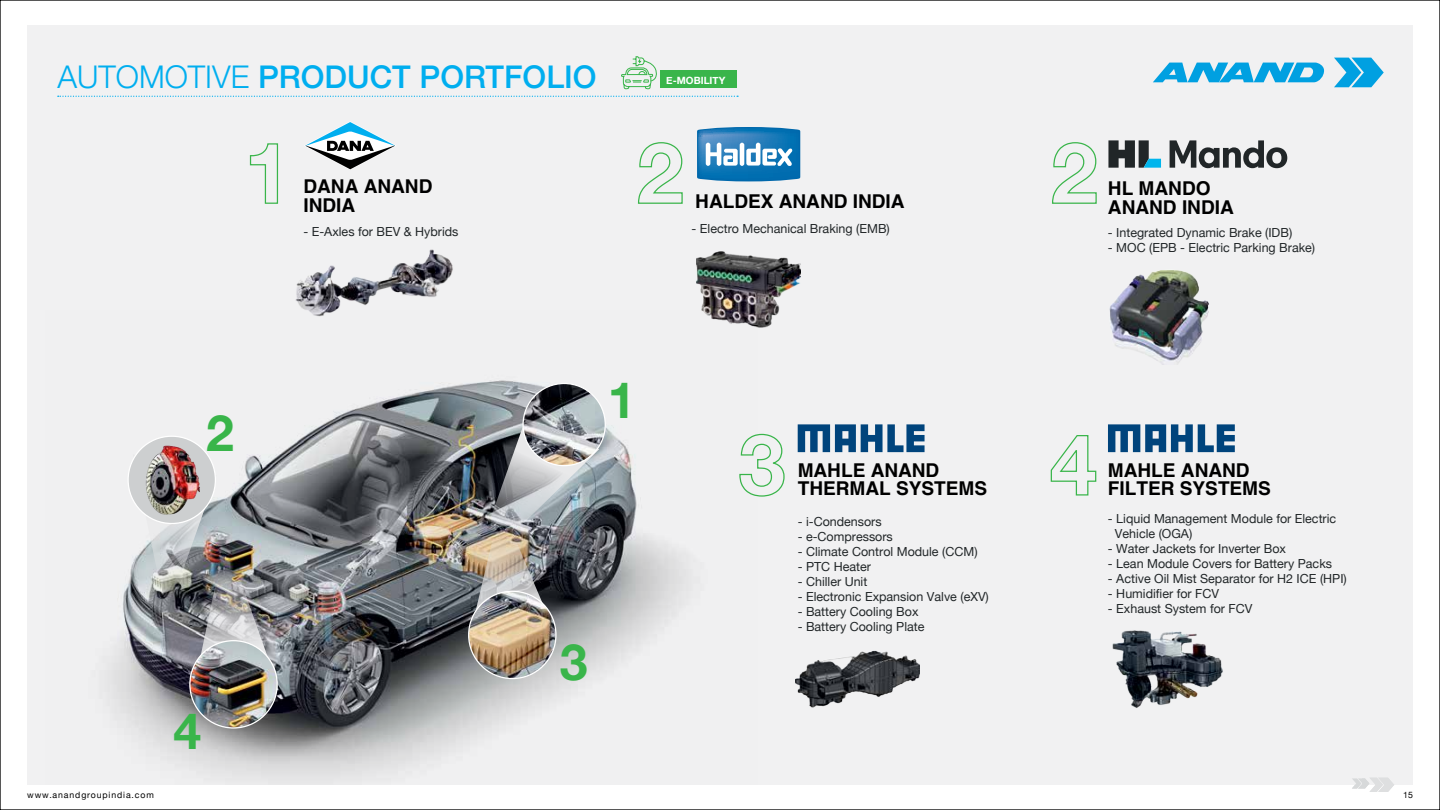
<style>
.page{position:relative;width:1440px;height:810px;background:#fff}
.page>*{position:absolute;margin:0;border:0;box-sizing:border-box;transform-origin:0 0}
.t1{font:700 50px "Helvetica Neue";color:#39b54a}
.t2{font:500 31.25px "Helvetica Neue";color:#00aeef}
.t3{font:700 19px/19px "Helvetica";color:#000}
.t4{font:12.5px/15px "Helvetica Neue";color:#212628}
.t5{font:700 10px "Helvetica Neue";color:#fff}
.t6{font:8.75px "Helvetica Neue";letter-spacing:.1em;color:#000}
.s1{font-weight:300}
</style>
<div class="page">
<div style="left:27px;top:25px;width:1386px;height:760px;background:#f1f1f2"></div>
<svg style="left:1334px;top:58px;width:50px;height:29px"></svg>
<svg style="left:1153px;top:63px;width:171px;height:19px"></svg>
<svg style="left:1050px;top:435px;width:47px;height:61px"></svg>
<svg style="left:758px;top:433px;width:27px;height:64px"></svg>
<svg style="left:1052px;top:142px;width:45px;height:62px"></svg>
<img style="left:107px;top:380px;width:651px;height:401px">
<svg style="left:1108px;top:140px;width:53px;height:28px"></svg>
<svg style="left:1170px;top:140px;width:117px;height:28px"></svg>
<img style="left:190px;top:641px;width:87px;height:87px;border-radius:44px">
<img style="left:133px;top:454px;width:142px;height:245px">
<div style="left:128px;top:436px;width:87px;height:88px;background:#cdcfd0;border-radius:50%"></div>
<img style="left:470px;top:537px;width:85px;height:86px">
<img style="left:469px;top:591px;width:87px;height:88px;border-radius:44px">
<svg style="left:492px;top:419px;width:107px;height:106px;background:#999fa4"></svg>
<img style="left:523px;top:383px;width:82px;height:83px;border-radius:41px">
<img style="left:295px;top:249px;width:158px;height:68px">
<img style="left:696px;top:251px;width:105px;height:77px">
<img style="left:1109px;top:270px;width:100px;height:94px">
<svg style="left:798px;top:424px;width:127px;height:28px"></svg>
<svg style="left:1108px;top:424px;width:127px;height:28px"></svg>
<img style="left:795px;top:650px;width:124px;height:58px">
<img style="left:1112px;top:630px;width:111px;height:78px">
<img style="left:143px;top:446px;width:57px;height:69px">
<svg style="left:58px;top:56px;width:742px;height:148px"></svg>
<svg style="left:1352px;top:778px;width:42px;height:14px"></svg>
<h2 class="t2" style="left:58px;top:52px;width:541px"><span class="s1">AUTOMOTIVE</span> PRODUCT PORTFOLIO</h2>
<p class="t5" style="left:666px;top:72px;width:61px">E-MOBILITY</p>
<h1 class="t1" style="left:206px;top:394px;width:29px">2</h1>
<h3 class="t3" style="left:303px;top:179px;width:131px">DANA ANAND<br>INDIA</h3>
<p class="t4" style="left:303px;top:225px;width:157px">- E-Axles for BEV &amp; Hybrids</p>
<h1 class="t1" style="left:173px;top:692px;width:29px">4</h1>
<h1 class="t1" style="left:608px;top:361px;width:29px">1</h1>
<h1 class="t1" style="left:560px;top:623px;width:29px">3</h1>
<h3 class="t3" style="left:1108px;top:181px;width:104px">HL MANDO</h3>
<h3 class="t3" style="left:695px;top:194px;width:211px">HALDEX ANAND INDIA</h3>
<h3 class="t3" style="left:1108px;top:200px;width:127px">ANAND INDIA</h3>
<p class="t4" style="left:692px;top:221px;width:200px">- Electro Mechanical Braking (EMB)</p>
<p class="t4" style="left:1108px;top:226px;width:186px">- Integrated Dynamic Brake (IDB)</p>
<p class="t4" style="left:1108px;top:241px;width:209px">- MOC (EPB - Electric Parking Brake)</p>
<h3 class="t3" style="left:798px;top:462px;width:191px">MAHLE ANAND<br>THERMAL SYSTEMS</h3>
<h3 class="t3" style="left:1108px;top:462px;width:164px">MAHLE ANAND<br>FILTER SYSTEMS</h3>
<p class="t4" style="left:798px;top:515px;width:86px">- i-Condensors</p>
<p class="t4" style="left:798px;top:530px;width:97px">- e-Compressors</p>
<p class="t4" style="left:798px;top:545px;width:181px">- Climate Control Module (CCM)</p>
<p class="t4" style="left:798px;top:560px;width:75px">- PTC Heater</p>
<p class="t4" style="left:798px;top:575px;width:71px">- Chiller Unit</p>
<p class="t4" style="left:798px;top:590px;width:193px">- Electronic Expansion Valve (eXV)</p>
<p class="t4" style="left:798px;top:605px;width:122px">- Battery Cooling Box</p>
<p class="t4" style="left:798px;top:620px;width:128px">- Battery Cooling Plate</p>
<p class="t4" style="left:1115px;top:511px;width:223px;text-indent:-7px">- Liquid Management Module for Electric<br>Vehicle (OGA)</p>
<p class="t4" style="left:1108px;top:541px;width:180px">- Water Jackets for Inverter Box</p>
<p class="t4" style="left:1108px;top:556px;width:226px">- Lean Module Covers for Battery Packs</p>
<p class="t4" style="left:1108px;top:571px;width:240px">- Active Oil Mist Separator for H2 ICE (HPI)</p>
<p class="t4" style="left:1108px;top:586px;width:113px">- Humidifier for FCV</p>
<p class="t4" style="left:1108px;top:601px;width:146px">- Exhaust System for FCV</p>
<p class="t6" style="left:27px;top:789px;width:128px">www.anandgroupindia.com</p>
<p class="t6" style="left:1403px;top:789px;width:11px">15</p>
</div>
